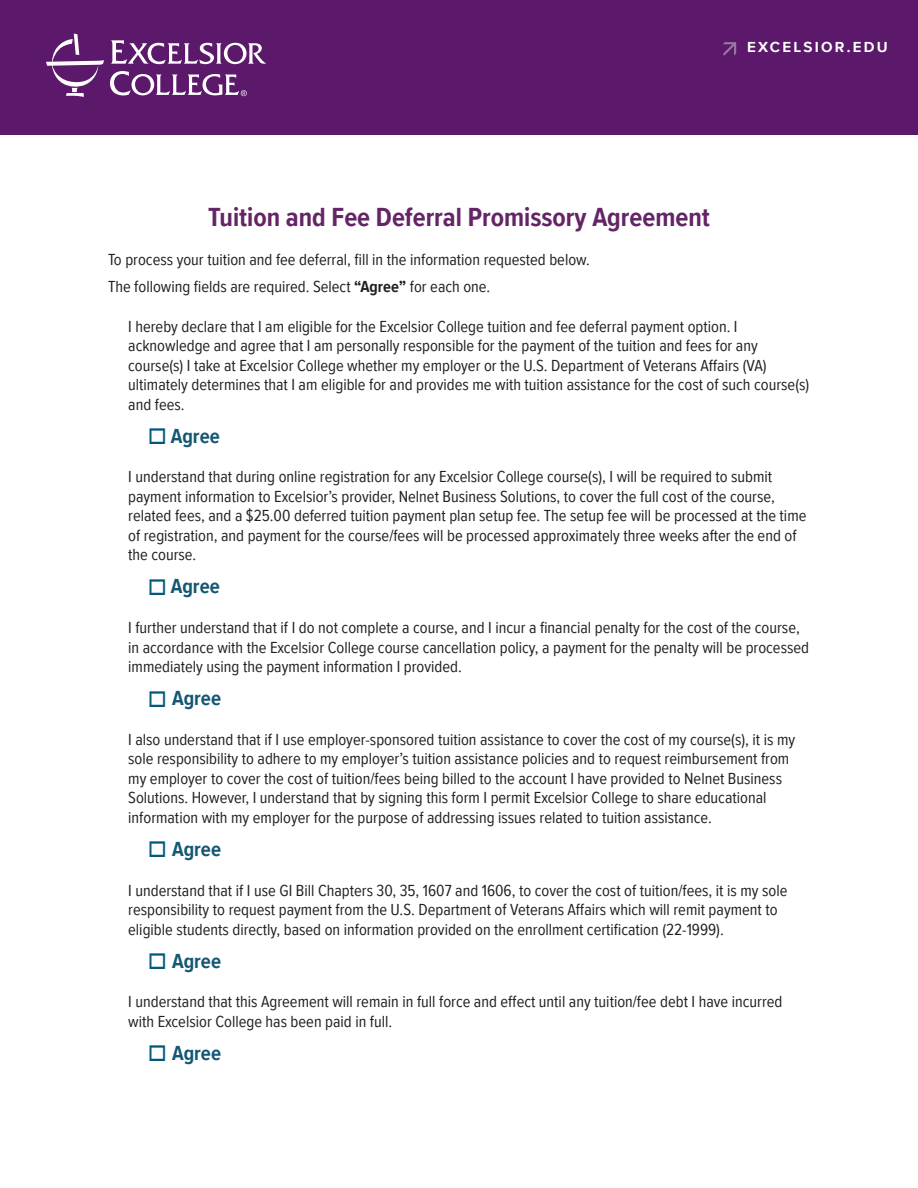
<style>
.page{position:relative;width:918px;height:1188px;background:#fff}
.page>*{position:absolute;margin:0;border:0;box-sizing:border-box;transform-origin:0 0}
.t1{font:700 27px "Proxima Nova Cond";color:#642567}
.Agree_Text{font:700 21px "Proxima Nova Cond";color:#145773}
.Statement_Para{font:16.5px/19.5px "Proxima Nova Cond";color:#231f20}
.t2{font:700 15px "Proxima Nova";letter-spacing:.15em;color:#fff}
.s1{font-weight:700}
.s2{font-weight:600;font-size:27px;color:#00587c}
</style>
<div class="page">
<div style="left:0;top:0;width:918px;height:135px;background:#5c186a"></div>
<svg style="left:723px;top:42px;width:13px;height:14px"></svg>
<svg style="left:46px;top:34px;width:58px;height:63px"></svg>
<svg style="left:111px;top:40px;width:155px;height:24px"></svg>
<svg style="left:110px;top:71px;width:137px;height:25px"></svg>
<p class="t2" style="left:747px;top:36px;width:142px">EXCELSIOR.EDU</p>
<p class="t1" style="left:208px;top:197px;width:503px">Tuition and Fee Deferral Promissory Agreement</p>
<p class="Statement_Para" style="left:108px;top:250px;width:483px">To process your tuition and fee deferral, fill in the information requested below.</p>
<p class="Statement_Para" style="left:108px;top:276px;width:384px">The following fields are required. Select <span class="s1">“Agree”</span> for each one.</p>
<p class="Statement_Para" style="left:128px;top:316px;width:683px">I hereby declare that I am eligible for the Excelsior College tuition and fee deferral payment option. I acknowledge and agree that I am personally responsible for the payment of the tuition and fees for any course(s) I take at Excelsior College whether my employer or the U.S. Department of Veterans Affairs (VA) ultimately determines that I am eligible for and provides me with tuition assistance for the cost of such course(s) and fees.</p>
<p class="Agree_Text" style="left:148px;top:420px;width:73px"><span class="s2">☐</span> Agree</p>
<p class="Statement_Para" style="left:128px;top:467px;width:680px">I understand that during online registration for any Excelsior College course(s), I will be required to submit payment information to Excelsior’s provider, Nelnet Business Solutions, to cover the full cost of the course, related fees, and a $25.00 deferred tuition payment plan setup fee. The setup fee will be processed at the time of registration, and payment for the course/fees will be processed approximately three weeks after the end of the course.</p>
<p class="Agree_Text" style="left:148px;top:571px;width:73px"><span class="s2">☐</span> Agree</p>
<p class="Statement_Para" style="left:128px;top:617px;width:682px">I further understand that if I do not complete a course, and I incur a financial penalty for the cost of the course, in accordance with the Excelsior College course cancellation policy, a payment for the penalty will be processed immediately using the payment information I provided.</p>
<p class="Agree_Text" style="left:148px;top:683px;width:74px"><span class="s2">☐</span> Agree</p>
<p class="Statement_Para" style="left:128px;top:729px;width:668px">I also understand that if I use employer-sponsored tuition assistance to cover the cost of my course(s), it is my sole responsibility to adhere to my employer’s tuition assistance policies and to request reimbursement from my employer to cover the cost of tuition/fees being billed to the account I have provided to Nelnet Business Solutions. However, I understand that by signing this form I permit Excelsior College to share educational information with my employer for the purpose of addressing issues related to tuition assistance.</p>
<p class="Agree_Text" style="left:148px;top:834px;width:74px"><span class="s2">☐</span> Agree</p>
<p class="Statement_Para" style="left:128px;top:880px;width:661px">I understand that if I use GI Bill Chapters 30, 35, 1607 and 1606, to cover the cost of tuition/fees, it is my sole responsibility to request payment from the U.S. Department of Veterans Affairs which will remit payment to eligible students directly, based on information provided on the enrollment certification (22-1999).</p>
<p class="Agree_Text" style="left:148px;top:945px;width:74px"><span class="s2">☐</span> Agree</p>
<p class="Statement_Para" style="left:128px;top:992px;width:656px">I understand that this Agreement will remain in full force and effect until any tuition/fee debt I have incurred with Excelsior College has been paid in full.</p>
<p class="Agree_Text" style="left:148px;top:1038px;width:74px"><span class="s2">☐</span> Agree</p>
</div>
